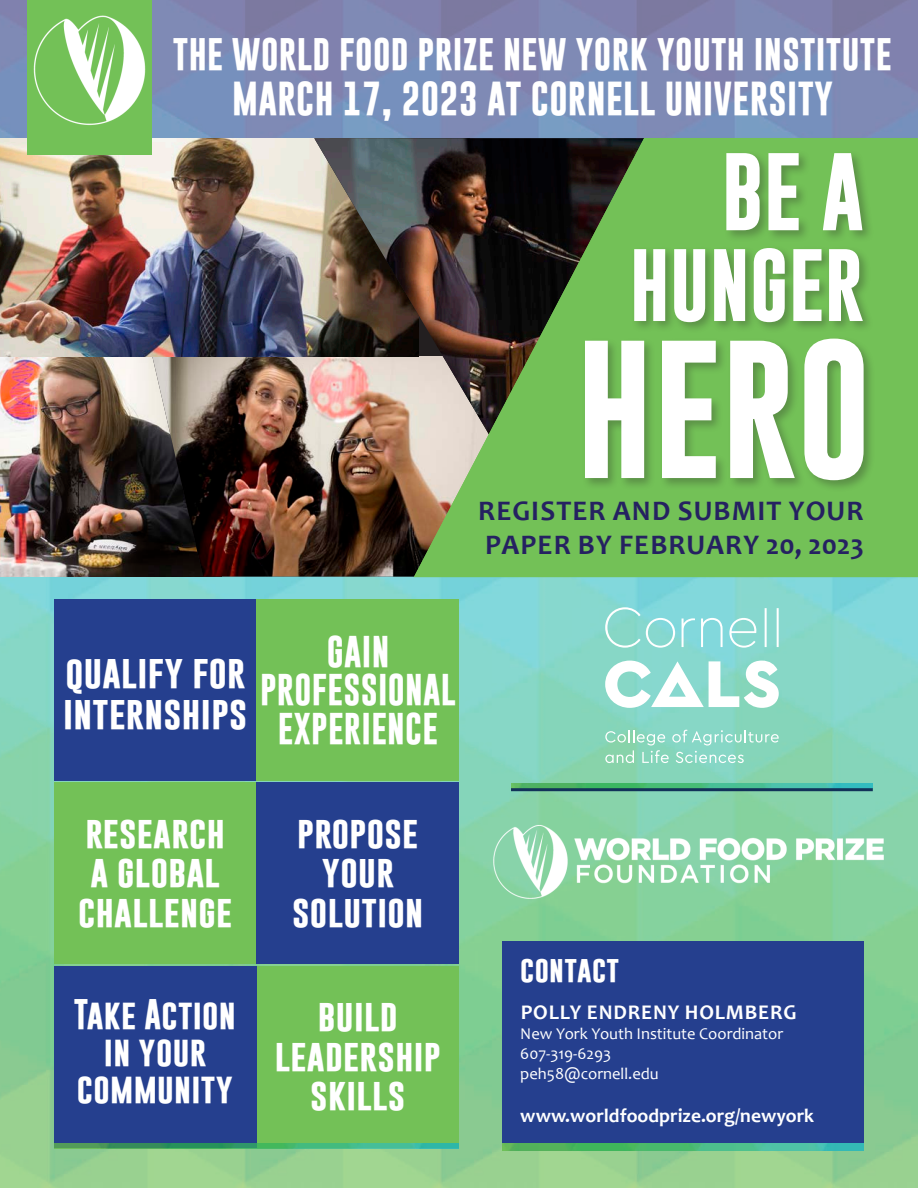
<style>
.page{position:relative;width:918px;height:1188px;background:#fff}
.page>*{position:absolute;margin:0;border:0;box-sizing:border-box;transform-origin:0 0}
.t1{font:700 34.5px "Gobold";letter-spacing:.01em;color:#fff}
.t2{font:700 34.05px/41px "Gobold";letter-spacing:.01em;color:#fff}
.t3{font:700 33px/39.6px "Gobold";letter-spacing:.01em;color:#fff;text-align:center}
.t4{font:700 32.25px/38.5px "Gobold";letter-spacing:.01em;color:#fff;text-align:center}
.t5{font:700 30.9px "Gobold";letter-spacing:.01em;color:#fff}
.t6{font:700 28.5px/34.2px "Candara";letter-spacing:.04em;color:#252161}
.t7{font:700 27px "Gobold";letter-spacing:.01em;color:#fff}
.t8{font:700 21px "Candara";letter-spacing:.04em;color:#fff}
.t9{font:700 19.5px "Candara";color:#fff}
.t10{font:16.5px "Candara";color:#fff}
</style>
<div class="page">
<img style="left:0;top:0;width:918px;height:1188px">
<div style="left:256px;top:966px;width:203px;height:182px;background:#73c157"></div>
<img style="left:0;top:357px;width:151px;height:219px">
<div style="left:502px;top:942px;width:362px;height:201px;background:#253f8e"></div>
<img style="left:151px;top:356px;width:263px;height:220px">
<img style="left:511px;top:784px;width:362px;height:4px">
<hr style="left:511px;top:788px;width:362px;height:3px;background:#123259">
<img style="left:502px;top:1143px;width:362px;height:7px">
<div style="left:54px;top:599px;width:202px;height:182px;background:#253f8e"></div>
<div style="left:256px;top:599px;width:203px;height:182px;background:#73c157"></div>
<div style="left:54px;top:783px;width:202px;height:181px;background:#73c157"></div>
<div style="left:256px;top:783px;width:203px;height:181px;background:#253f8e"></div>
<div style="left:54px;top:966px;width:202px;height:182px;background:#253f8e"></div>
<img style="left:0;top:138px;width:314px;height:218px">
<img style="left:314px;top:438px;width:100px;height:56px">
<img style="left:314px;top:138px;width:100px;height:300px">
<div style="left:27px;top:0;width:124px;height:154px;background:#73c157"></div>
<img style="left:33px;top:15px;width:112px;height:110px">
<svg style="left:414px;top:138px;width:504px;height:439px;background:#648f4b"></svg>
<img style="left:54px;top:1143px;width:405px;height:5px">
<div style="left:582px;top:245px;width:294px;height:248px;background:#231f20;opacity:.3"></div>
<svg style="left:585px;top:339px;width:279px;height:141px"></svg>
<svg style="left:634px;top:248px;width:229px;height:74px"></svg>
<div style="left:723px;top:150px;width:151px;height:93px;background:#231f20;opacity:.3"></div>
<svg style="left:726px;top:153px;width:136px;height:77px"></svg>
<img style="left:492px;top:825px;width:392px;height:75px">
<svg style="left:605px;top:661px;width:174px;height:47px"></svg>
<svg style="left:605px;top:607px;width:70px;height:41px;background:#94dcd5"></svg>
<svg style="left:682px;top:618px;width:13px;height:29px"></svg>
<svg style="left:701px;top:618px;width:22px;height:29px"></svg>
<svg style="left:729px;top:618px;width:27px;height:30px"></svg>
<svg style="left:765px;top:608px;width:2px;height:39px"></svg>
<svg style="left:777px;top:608px;width:2px;height:39px"></svg>
<svg style="left:605px;top:730px;width:174px;height:33px;background:#98dbc6"></svg>
<p class="t3" style="left:173px;top:34px;width:720px">THE WORLD FOOD PRIZE NEW YORK YOUTH INSTITUTE</p>
<p class="t1" style="left:232px;top:76px;width:603px">MARCH 17, 2023 AT CORNELL UNIVERSITY</p>
<p class="t6" style="left:478px;top:493px;width:387px">REGISTER AND SUBMIT YOUR<br>PAPER BY FEBRUARY 20, 2023</p>
<p class="t2" style="left:63px;top:651px;width:185px">qualify for internships</p>
<p class="t4" style="left:260px;top:632px;width:197px">GAIN<br>PROFESSIONAL<br>EXPERIENCE</p>
<p class="t3" style="left:78px;top:812px;width:156px">research a global challenge</p>
<p class="t5" style="left:74px;top:994px;width:164px">Take Action</p>
<p class="t5" style="left:104px;top:1031px;width:104px">in your</p>
<p class="t5" style="left:77px;top:1068px;width:157px">community</p>
<p class="t3" style="left:292px;top:812px;width:133px">propose your solution</p>
<p class="t3" style="left:275px;top:996px;width:167px">build leadership skills</p>
<p class="t7" style="left:520px;top:952px;width:100px">contact</p>
<p class="t8" style="left:521px;top:999px;width:277px">POLLY ENDRENY HOLMBERG</p>
<p class="t10" style="left:520px;top:1023px;width:264px">New York Youth Institute Coordinator</p>
<p class="t10" style="left:520px;top:1043px;width:92px">607-319-6293</p>
<p class="t10" style="left:520px;top:1063px;width:140px">peh58@cornell.edu</p>
<p class="t9" style="left:520px;top:1103px;width:295px">www.worldfoodprize.org/newyork</p>
</div>
